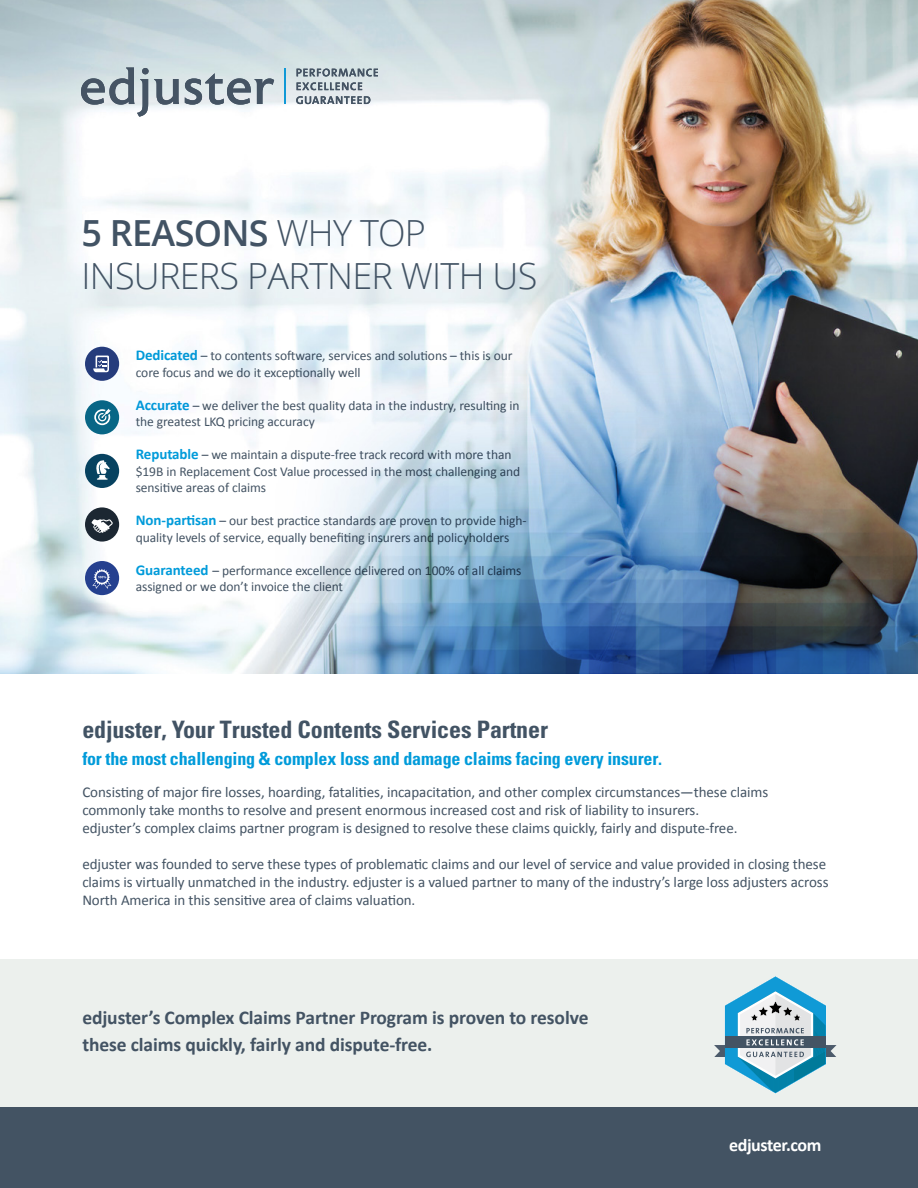
<style>
.page{position:relative;width:918px;height:1188px;background:#fff}
.page>*{position:absolute;margin:0;border:0;box-sizing:border-box;transform-origin:0 0}
.t1{font:300 36px/43.2px "Open Sans";letter-spacing:-.02em;color:#425364}
.t2{font:700 condensed 24px "Univers";letter-spacing:-.005em;color:#425364}
.t3{font:700 19.5px/27px "Calibri";letter-spacing:-.005em;color:#435363}
.t4{font:700 condensed 18px "Univers";letter-spacing:-.01em;color:#009bda}
.t5{font:700 18px "Calibri";letter-spacing:-.02em;color:#fff}
.t6{font:15px/18px "Calibri";letter-spacing:-.005em;color:#435363}
.t7{font:13.5px/16.5px "Calibri";letter-spacing:-.005em;color:#435363}
.s1{font-weight:600}
.s2{font-weight:700;font-size:15px;color:#009bda}
</style>
<div class="page">
<div style="left:0;top:959px;width:918px;height:152px;background:#ecf0ed"></div>
<img style="left:0;top:0;width:918px;height:673px">
<div style="left:0;top:1107px;width:918px;height:81px;background:#435363"></div>
<img style="left:275px;top:346px;width:643px;height:327px">
<div style="left:85px;top:347px;width:34px;height:34px;background:#253c7c;border-radius:50%"></div>
<svg style="left:93px;top:356px;width:16px;height:16px"></svg>
<div style="left:85px;top:400px;width:34px;height:34px;background:#086686;border-radius:50%"></div>
<svg style="left:94px;top:409px;width:17px;height:16px"></svg>
<div style="left:85px;top:454px;width:34px;height:34px;background:#074260;border-radius:50%"></div>
<svg style="left:96px;top:460px;width:14px;height:20px"></svg>
<div style="left:85px;top:507px;width:34px;height:35px;background:#1c2732;border-radius:50%"></div>
<svg style="left:91px;top:519px;width:22px;height:14px"></svg>
<div style="left:85px;top:561px;width:34px;height:34px;background:#25408f;border-radius:50%"></div>
<svg style="left:92px;top:569px;width:19px;height:20px"></svg>
<svg style="left:297px;top:69px;width:81px;height:21px;background:#a7b3ba"></svg>
<svg style="left:296px;top:96px;width:74px;height:8px"></svg>
<hr style="left:285px;top:69px;width:1px;height:35px;background:#1099d6">
<svg style="left:81px;top:68px;width:98px;height:49px"></svg>
<svg style="left:185px;top:73px;width:89px;height:32px;background:#a3aeb6"></svg>
<svg style="left:714px;top:976px;width:122px;height:118px"></svg>
<h1 class="t1" style="left:81px;top:210px;width:457px"><span class="s1">5 REASONS</span> WHY TOP<br>INSURERS PARTNER WITH US</h1>
<p class="t7" style="left:136px;top:347px;width:378px"><span class="s2">Dedicated</span> – to contents software, services and solutions – this is our core focus and we do it exceptionally well</p>
<p class="t7" style="left:136px;top:396px;width:385px"><span class="s2">Accurate</span> – we deliver the best quality data in the industry, resulting in the greatest LKQ pricing accuracy</p>
<p class="t7" style="left:136px;top:446px;width:386px"><span class="s2">Reputable</span> – we maintain a dispute-free track record with more than $19B in Replacement Cost Value processed in the most challenging and sensitive areas of claims</p>
<p class="t7" style="left:136px;top:512px;width:392px"><span class="s2">Non-partisan</span> – our best practice standards are proven to provide high&shy;quality levels of service, equally benefiting insurers and policyholders</p>
<p class="t7" style="left:136px;top:561px;width:387px"><span class="s2">Guaranteed</span> – performance excellence delivered on 100% of all claims assigned or we don’t invoice the client</p>
<h2 class="t2" style="left:82px;top:715px;width:467px">edjuster, Your Trusted Contents Services Partner</h2>
<p class="t4" style="left:82px;top:747px;width:581px">for the most challenging &amp; complex loss and damage claims facing every insurer.</p>
<p class="t6" style="left:82px;top:783px;width:687px">Consisting of major fire losses, hoarding, fatalities, incapacitation, and other complex circumstances—these claims commonly take months to resolve and present enormous increased cost and risk of liability to insurers.<br>edjuster’s complex claims partner program is designed to resolve these claims quickly, fairly and dispute-free.</p>
<p class="t6" style="left:82px;top:855px;width:748px">edjuster was founded to serve these types of problematic claims and our level of service and value provided in closing these claims is virtually unmatched in the industry. edjuster is a valued partner to many of the industry’s large loss adjusters across<br>North America in this sensitive area of claims valuation.</p>
<h3 class="t3" style="left:82px;top:1003px;width:508px">edjuster’s Complex Claims Partner Program is proven to resolve these claims quickly, fairly and dispute-free.</h3>
<p class="t5" style="left:729px;top:1134px;width:94px">edjuster.com</p>
</div>
